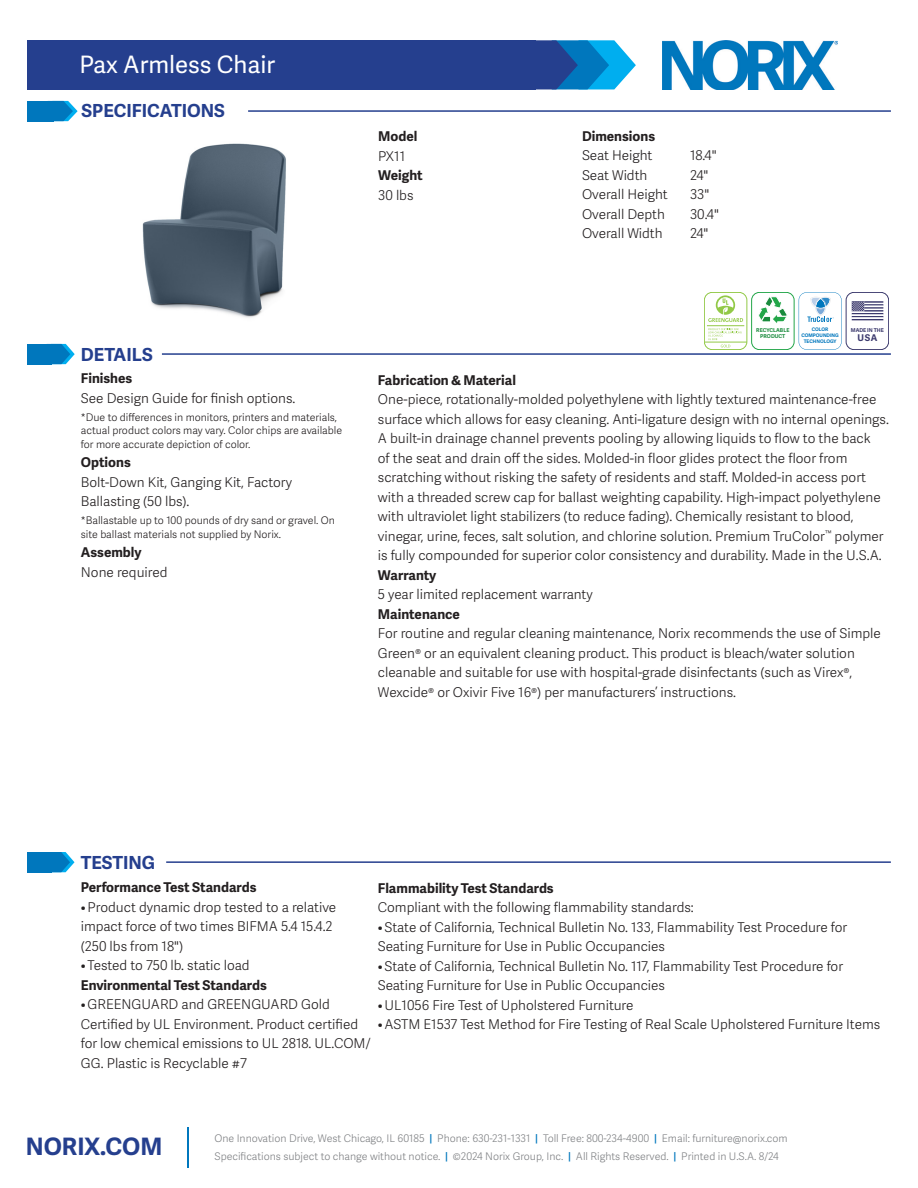
<style>
.page{position:relative;width:918px;height:1188px;background:#fff}
.page>*{position:absolute;margin:0;border:0;box-sizing:border-box;transform-origin:0 0}
.t1{font:24px "Adelle Sans";color:#fff}
.t2{font:700 24px "Adelle Sans";color:#253f8e}
.t3{font:700 18px "Adelle Sans";color:#253f8e}
.t4{font:300 13.5px/19.5px "Adelle Sans";color:#231f20}
.t5{font:700 13.5px "Adelle Sans";color:#231f20}
.t6{font:300 10.5px/13.5px "Adelle Sans";color:#231f20}
.t7{font:300 10.5px "Adelle Sans";color:#808285}
.t8{font:700 9.3px "Adelle Sans";color:#3d3b6e}
.t9{font:700 5.25px/6.3px "Adelle Sans";color:#1a8b3d;text-align:center}
.t10{font:700 5.25px "Adelle Sans";color:#3d3b6e}
.t11{font:700 4.8px/5.8px "Adelle Sans";color:#0077bd;text-align:center}
.s1{font-weight:600;color:#0077bd}
</style>
<div class="page">
<hr style="left:187px;top:1127px;width:2px;height:41px;background:#0077bd">
<img style="left:663px;top:40px;width:174px;height:50px">
<svg style="left:535px;top:40px;width:101px;height:49px;background:#2883c2"></svg>
<div style="left:27px;top:40px;width:508px;height:49px;background:#253f8e"></div>
<svg style="left:52px;top:344px;width:23px;height:20px"></svg>
<div style="left:27px;top:344px;width:25px;height:20px;background:#0077bd"></div>
<hr style="left:162px;top:353px;width:729px;height:2px;background:#253f8e">
<svg style="left:52px;top:852px;width:23px;height:20px"></svg>
<div style="left:27px;top:852px;width:25px;height:20px;background:#0077bd"></div>
<hr style="left:166px;top:861px;width:725px;height:2px;background:#253f8e">
<svg style="left:53px;top:101px;width:25px;height:20px"></svg>
<div style="left:27px;top:101px;width:26px;height:20px;background:#0077bd"></div>
<hr style="left:248px;top:110px;width:643px;height:2px;background:#253f8e">
<div style="left:846px;top:292px;width:43px;height:58px;border:1px solid #3d3b6e;border-radius:8px"></div>
<svg style="left:852px;top:301px;width:31px;height:19px"></svg>
<div style="left:751px;top:292px;width:43px;height:58px;border:1px solid #23a649;border-radius:8px"></div>
<svg style="left:758px;top:296px;width:29px;height:27px"></svg>
<div style="left:704px;top:292px;width:43px;height:58px;border:1px solid #92c947;border-radius:8px"></div>
<hr style="left:704px;top:342px;width:43px;height:1px;background:#92c947">
<hr style="left:707px;top:325px;width:37px;height:1px;background:#92c947">
<svg style="left:708px;top:295px;width:35px;height:27px"></svg>
<svg style="left:708px;top:328px;width:34px;height:19px"></svg>
<svg style="left:799px;top:292px;width:43px;height:58px"></svg>
<img style="left:142px;top:143px;width:144px;height:175px">
<p class="t1" style="left:79px;top:48px;width:197px">Pax Armless Chair</p>
<p class="t3" style="left:82px;top:98px;width:145px">SPECIFICATIONS</p>
<p class="t3" style="left:81px;top:341px;width:73px">DETAILS</p>
<p class="t5" style="left:81px;top:369px;width:53px">Finishes</p>
<p class="t4" style="left:81px;top:388px;width:216px">See Design Guide for finish options.</p>
<p class="t6" style="left:81px;top:410px;width:263px">*Due to differences in monitors, printers and materials, actual product colors may vary. Color chips are available for more accurate depiction of color.</p>
<p class="t5" style="left:81px;top:453px;width:51px">Options</p>
<p class="t4" style="left:81px;top:472px;width:213px">Bolt-Down Kit, Ganging Kit, Factory<br>Ballasting (50 lbs).</p>
<p class="t6" style="left:81px;top:514px;width:256px">*Ballastable up to 100 pounds of dry sand or gravel. On site ballast materials not supplied by Norix.</p>
<p class="t5" style="left:81px;top:543px;width:62px">Assembly</p>
<p class="t4" style="left:81px;top:562px;width:88px">None required</p>
<p class="t5" style="left:378px;top:127px;width:41px">Model</p>
<p class="t4" style="left:378px;top:146px;width:28px">PX11</p>
<p class="t5" style="left:378px;top:166px;width:46px">Weight</p>
<p class="t4" style="left:378px;top:185px;width:37px">30 lbs</p>
<p class="t5" style="left:582px;top:126px;width:75px">Dimensions</p>
<p class="t4" style="left:582px;top:145px;width:72px">Seat Height</p>
<p class="t4" style="left:690px;top:145px;width:28px">18.4"</p>
<p class="t4" style="left:582px;top:165px;width:67px">Seat Width</p>
<p class="t4" style="left:690px;top:165px;width:20px">24"</p>
<p class="t4" style="left:582px;top:184px;width:87px">Overall Height</p>
<p class="t4" style="left:690px;top:184px;width:21px">33"</p>
<p class="t4" style="left:582px;top:204px;width:85px">Overall Depth</p>
<p class="t4" style="left:690px;top:204px;width:30px">30.4"</p>
<p class="t4" style="left:582px;top:223px;width:82px">Overall Width</p>
<p class="t4" style="left:690px;top:223px;width:20px">24"</p>
<p class="t9" style="left:756px;top:326px;width:35px">RECYCLABLE<br>PRODUCT</p>
<p class="t11" style="left:801px;top:326px;width:39px">COLOR<br>COMPOUNDING<br>TECHNOLOGY</p>
<p class="t10" style="left:851px;top:326px;width:35px">MADE IN THE</p>
<p class="t8" style="left:857px;top:331px;width:21px">USA</p>
<p class="t5" style="left:378px;top:370px;width:140px">Fabrication &amp; Material</p>
<p class="t4" style="left:378px;top:389px;width:513px">One-piece, rotationally-molded polyethylene with lightly textured maintenance-free surface which allows for easy cleaning. Anti-ligature design with no internal openings.<br>A built-in drainage channel prevents pooling by allowing liquids to flow to the back<br>of the seat and drain off the sides. Molded-in floor glides protect the floor from scratching without risking the safety of residents and staff. Molded-in access port with a threaded screw cap for ballast weighting capability. High-impact polyethylene with ultraviolet light stabilizers (to reduce fading). Chemically resistant to blood, vinegar, urine, feces, salt solution, and chlorine solution. Premium TruColor<sup>™</sup> polymer is fully compounded for superior color consistency and durability. Made in the U.S.A.</p>
<p class="t5" style="left:378px;top:565px;width:60px">Warranty</p>
<p class="t4" style="left:378px;top:584px;width:216px">5 year limited replacement warranty</p>
<p class="t5" style="left:378px;top:604px;width:84px">Maintenance</p>
<p class="t4" style="left:378px;top:623px;width:504px">For routine and regular cleaning maintenance, Norix recommends the use of Simple Green® or an equivalent cleaning product. This product is bleach/water solution cleanable and suitable for use with hospital-grade disinfectants (such as Virex®, Wexcide® or Oxivir Five 16®) per manufacturers’ instructions.</p>
<p class="t3" style="left:81px;top:849px;width:76px">TESTING</p>
<p class="t5" style="left:81px;top:877px;width:177px">Performance Test Standards</p>
<p class="t4" style="left:81px;top:897px;width:257px">•Product dynamic drop tested to a relative impact force of two times BIFMA 5.4 15.4.2 (250 lbs from 18")</p>
<p class="t4" style="left:81px;top:955px;width:170px">• Tested to 750 lb. static load</p>
<p class="t5" style="left:81px;top:975px;width:187px">Environmental Test Standards</p>
<p class="t4" style="left:81px;top:994px;width:291px">•GREENGUARD and GREENGUARD Gold Certified by UL Environment. Product certified for low chemical emissions to UL 2818. UL.COM/ GG. Plastic is Recyclable #7</p>
<p class="t5" style="left:378px;top:878px;width:177px">Flammability Test Standards</p>
<p class="t4" style="left:378px;top:897px;width:317px">Compliant with the following flammability standards:</p>
<p class="t4" style="left:378px;top:917px;width:471px">•State of California, Technical Bulletin No. 133, Flammability Test Procedure for<br>Seating Furniture for Use in Public Occupancies</p>
<p class="t4" style="left:378px;top:956px;width:467px">•State of California, Technical Bulletin No. 117, Flammability Test Procedure for<br>Seating Furniture for Use in Public Occupancies</p>
<p class="t4" style="left:378px;top:995px;width:257px">•UL1056 Fire Test of Upholstered Furniture</p>
<p class="t4" style="left:378px;top:1014px;width:504px">•ASTM E1537 Test Method for Fire Testing of Real Scale Upholstered Furniture Items</p>
<h1 class="t2" style="left:26px;top:1129px;width:138px">NORIX.COM</h1>
<p class="t7" style="left:214px;top:1131px;width:575px">One Innovation Drive, West Chicago, IL 60185 <span class="s1">|</span> Phone: 630-231-1331 <span class="s1">|</span> Toll Free: 800-234-4900 <span class="s1">|</span> Email: furniture@norix.com</p>
<p class="t7" style="left:214px;top:1149px;width:566px">Specifications subject to change without notice. <span class="s1">|</span> ©2024 Norix Group, Inc. <span class="s1">|</span> All Rights Reserved. <span class="s1">|</span> Printed in U.S.A. 8/24</p>
</div>
